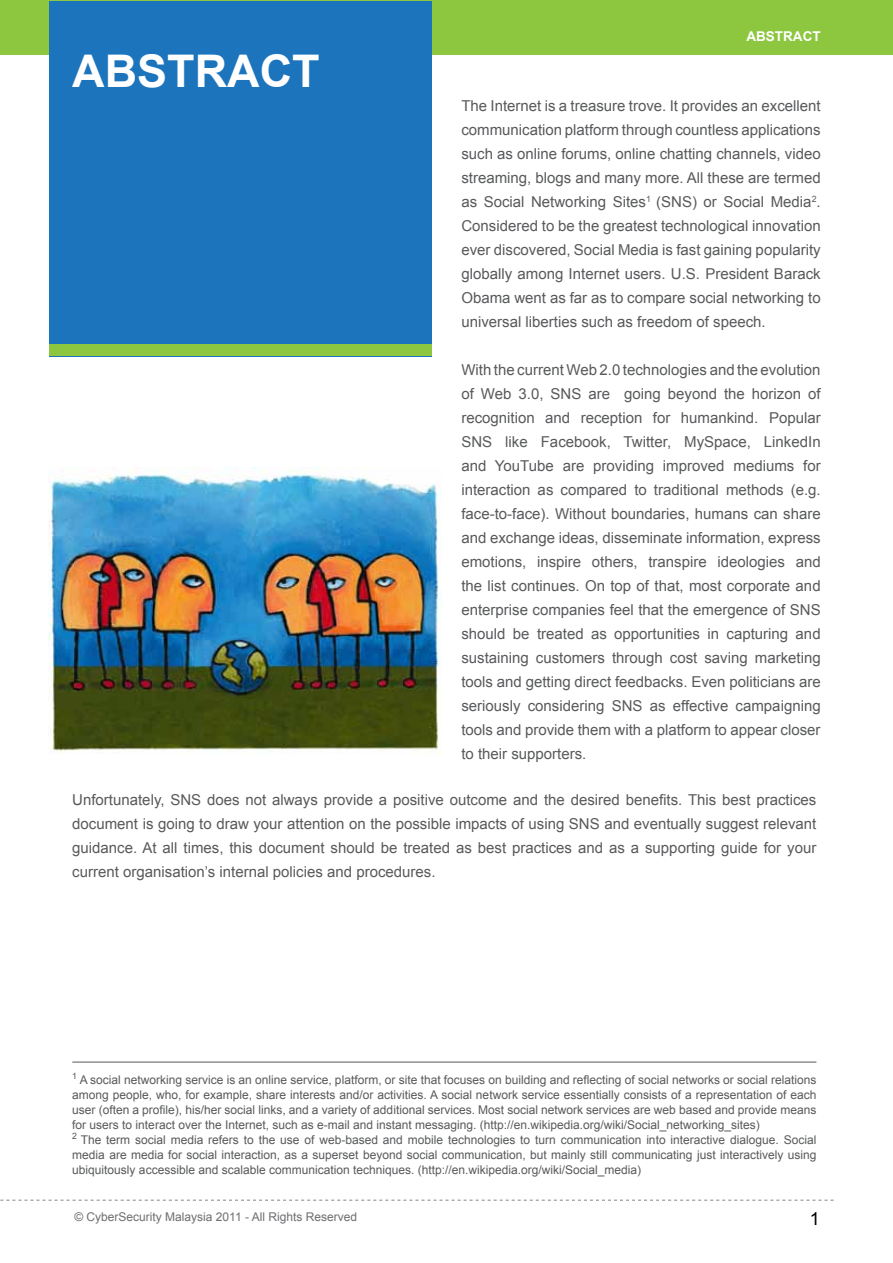
<style>
.page{position:relative;width:893px;height:1263px;background:#fff}
.page>*{position:absolute;margin:0;border:0;box-sizing:border-box;transform-origin:0 0}
.t1{font:700 45px "Arial";color:#fff}
.t2{font:18px "Arial";color:#000}
.t3{font:15px/24px "Arial";color:#58595b;text-align:justify}
.t4{font:700 13.5px "Arial";color:#fff}
.t5{font:12px/15px "Arial";color:#58595b}
.t6{font:12px "Arial";color:#6d6e71}
</style>
<div class="page">
<div style="left:0;top:0;width:893px;height:54px;background:#8dc63f"></div>
<div style="left:49px;top:1px;width:383px;height:355px;background:#1c75bc"></div>
<div style="left:49px;top:344px;width:383px;height:12px;background:#8dc63f"></div>
<svg style="left:0;top:1200px;width:833px;height:1px"></svg>
<hr style="left:72px;top:1062px;width:744px;height:1px;background:#58595b">
<img style="left:49px;top:468px;width:393px;height:285px">
<h1 class="t1" style="left:72px;top:41px;width:249px">ABSTRACT</h1>
<p class="t4" style="left:746px;top:27px;width:76px">ABSTRACT</p>
<p class="t3" style="left:461px;top:93px;width:361px">The Internet is a treasure trove. It provides an excellent communication platform through countless applications such as online forums, online chatting channels, video streaming, blogs and many more. All these are termed as Social Networking Sites<sup>1</sup> (SNS) or Social Media<sup>2</sup>.<br>Considered to be the greatest technological innovation ever discovered, Social Media is fast gaining popularity globally among Internet users. U.S. President Barack Obama went as far as to compare social networking to universal liberties such as freedom of speech.</p>
<p class="t3" style="left:461px;top:357px;width:361px">With the current Web 2.0 technologies and the evolution of Web 3.0, SNS are going beyond the horizon of recognition and reception for humankind. Popular SNS like Facebook, Twitter, MySpace, LinkedIn and YouTube are providing improved mediums for interaction as compared to traditional methods (e.g. face-to-face). Without boundaries, humans can share and exchange ideas, disseminate information, express emotions, inspire others, transpire ideologies and the list continues. On top of that, most corporate and enterprise companies feel that the emergence of SNS should be treated as opportunities in capturing and sustaining customers through cost saving marketing tools and getting direct feedbacks. Even politicians are seriously considering SNS as effective campaigning tools and provide them with a platform to appear closer to their supporters.</p>
<p class="t3" style="left:72px;top:787px;width:746px">Unfortunately, SNS does not always provide a positive outcome and the desired benefits. This best practices document is going to draw your attention on the possible impacts of using SNS and eventually suggest relevant guidance. At all times, this document should be treated as best practices and as a supporting guide for your current organisation’s internal policies and procedures.</p>
<p class="t5" style="left:72px;top:1072px;width:746px"><sup>1</sup> A social networking service is an online service, platform, or site that focuses on building and reflecting of social networks or social relations among people, who, for example, share interests and/or activities. A social network service essentially consists of a representation of each user (often a profile), his/her social links, and a variety of additional services. Most social network services are web based and provide means for users to interact over the Internet, such as e-mail and instant messaging. (http://en.wikipedia.org/wiki/Social_networking_sites)<br><sup>2</sup> The term social media refers to the use of web-based and mobile technologies to turn communication into interactive dialogue. Social media are media for social interaction, as a superset beyond social communication, but mainly still communicating just interactively using ubiquitously accessible and scalable communication techniques. (http://en.wikipedia.org/wiki/Social_media)</p>
<p class="t6" style="left:74px;top:1209px;width:284px">© CyberSecurity Malaysia 2011 - All Rights Reserved</p>
<p class="t2" style="left:810px;top:1207px;width:12px">1</p>
</div>
